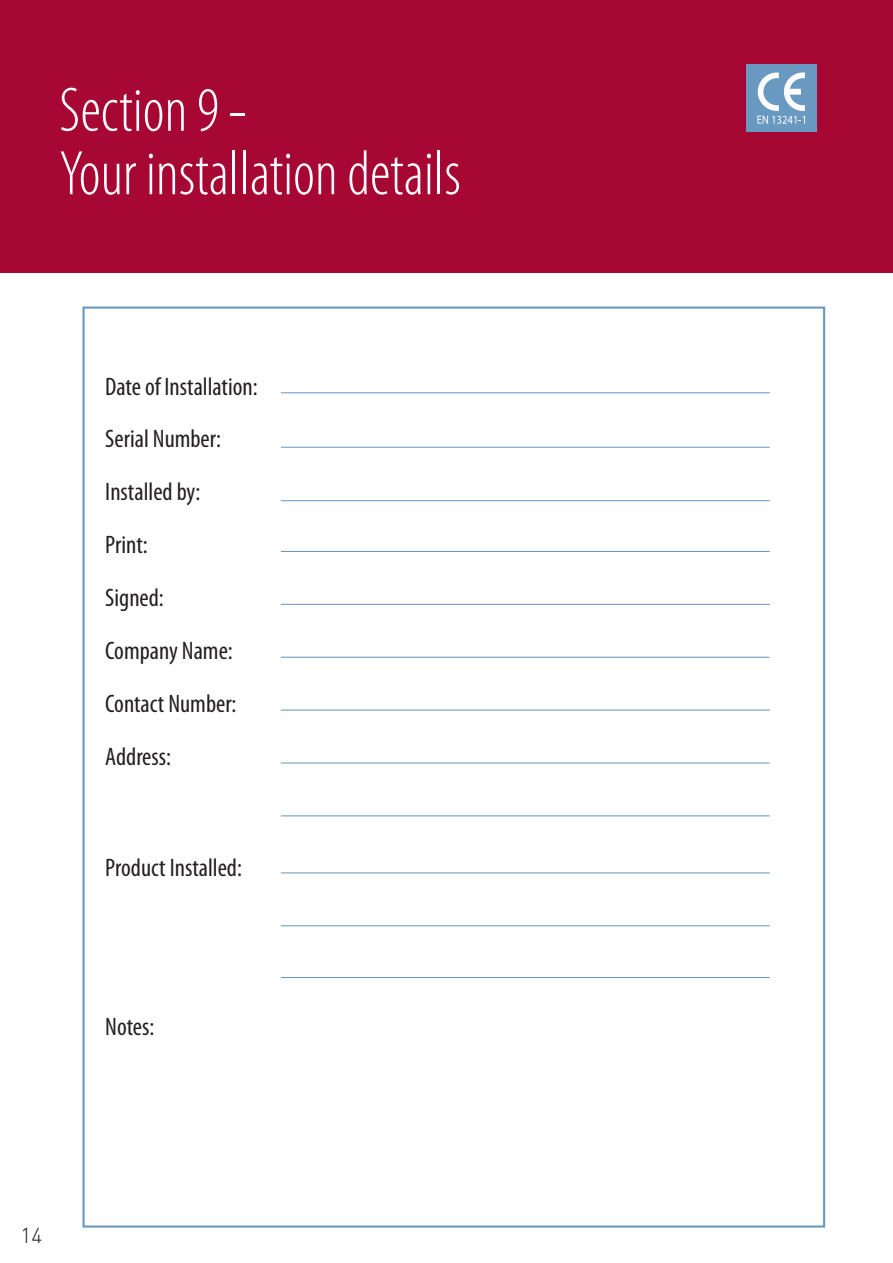
<style>
.page{position:relative;width:893px;height:1263px;background:#fff}
.page>*{position:absolute;margin:0;border:0;box-sizing:border-box;transform-origin:0 0}
.t1{font:300 condensed 63.45px/63.4px "Myriad Pro";color:#fff}
.t2{font:condensed 25.35px/52.8px "Myriad Pro";color:#231f20}
.t3{font:300 21.15px "DIN";color:#231f20}
</style>
<div class="page">
<div style="left:0;top:0;width:893px;height:272px;background:#a60733"></div>
<div style="left:82px;top:306px;width:743px;height:921px;background:#fff;border:2px solid #6999c1"></div>
<hr style="left:281px;top:392px;width:489px;height:1px;background:#6999c1">
<hr style="left:281px;top:447px;width:489px;height:1px;background:#6999c1">
<hr style="left:281px;top:551px;width:489px;height:1px;background:#6999c1">
<hr style="left:281px;top:604px;width:489px;height:1px;background:#6999c1">
<hr style="left:281px;top:657px;width:489px;height:1px;background:#6999c1">
<hr style="left:281px;top:710px;width:489px;height:1px;background:#6999c1">
<hr style="left:281px;top:762px;width:489px;height:1px;background:#6999c1">
<hr style="left:281px;top:815px;width:489px;height:1px;background:#6999c1">
<hr style="left:281px;top:872px;width:489px;height:1px;background:#6999c1">
<hr style="left:281px;top:925px;width:489px;height:1px;background:#6999c1">
<hr style="left:281px;top:977px;width:489px;height:1px;background:#6999c1">
<hr style="left:281px;top:500px;width:489px;height:1px;background:#6999c1">
<div style="left:746px;top:65px;width:71px;height:67px;background:#6999c1"></div>
<svg style="left:757px;top:72px;width:48px;height:52px"></svg>
<h1 class="t1" style="left:59px;top:78px;width:403px">Section 9 -<br>Your installation details</h1>
<p class="t2" style="left:105px;top:359px;width:154px">Date of Installation:<br>Serial Number:<br>Installed by:<br>Print:<br>Signed:<br>Company Name:<br>Contact Number:<br>Address:</p>
<p class="t2" style="left:105px;top:841px;width:138px">Product Installed:</p>
<p class="t2" style="left:105px;top:1000px;width:51px">Notes:</p>
<p class="t3" style="left:21px;top:1222px;width:23px">14</p>
</div>
